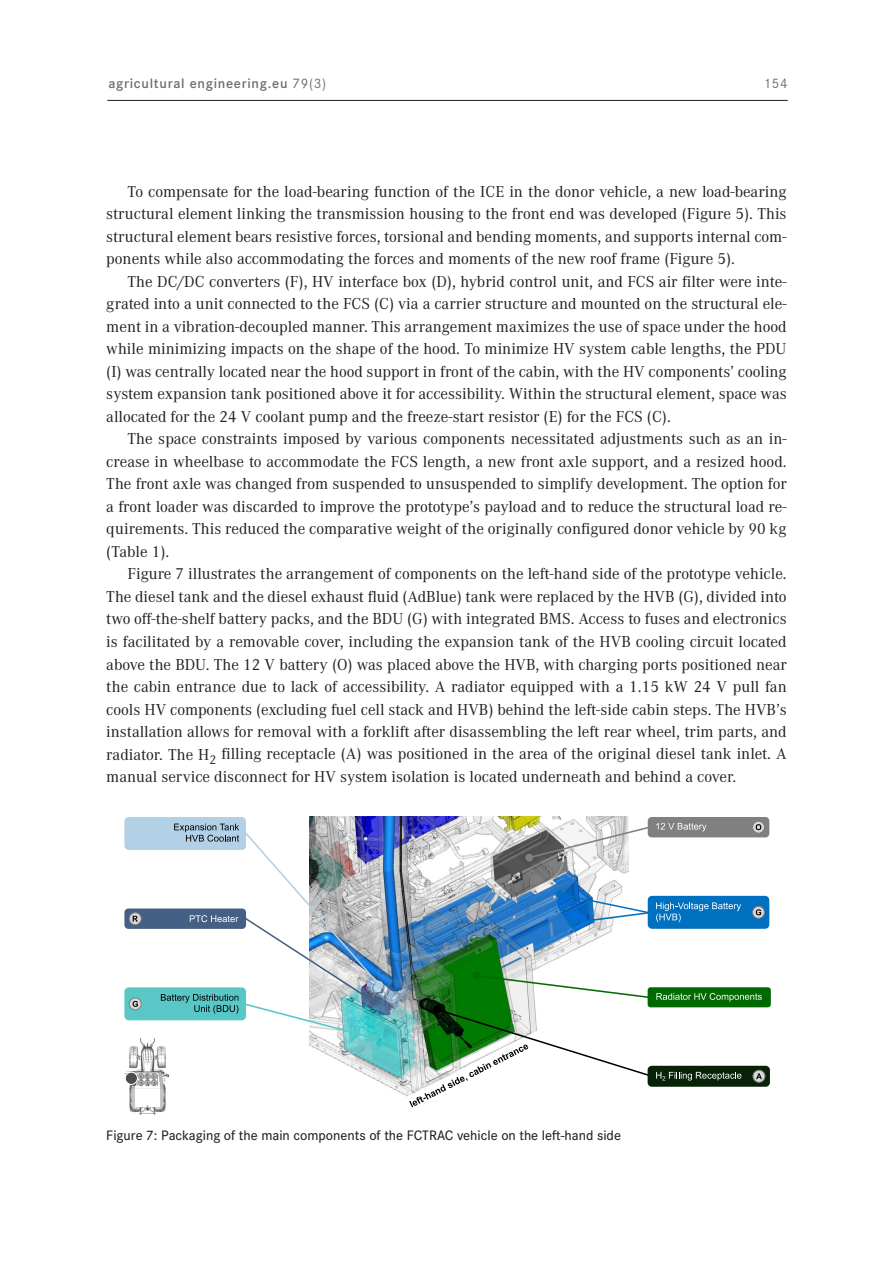
<style>
.page{position:relative;width:893px;height:1263px;background:#fff}
.page>*{position:absolute;margin:0;border:0;box-sizing:border-box;transform-origin:0 0}
._105_Grundtext_mit_Einzug_erste_Zeile{font:16.5px/22.5px "Corporate A Pro";color:#231f20;text-align:justify}
._107_Bildunterschrift_dt{font:500 14.25px "Corporate S Pro";color:#231f20}
.t1{font:14.25px "Corporate S Pro Demi 2";letter-spacing:.05em;color:#6c6d70}
.t2{font:14.25px "Corporate S Pro";color:#6c6d70}
.s1{font-family:"Corporate S Pro Regular 2"}
</style>
<div class="page">
<hr style="left:107px;top:100px;width:681px;height:1px;background:#1d1e1f">
<img style="left:310px;top:816px;width:318px;height:278px">
<div style="left:648px;top:987px;width:123px;height:20px;background:#006a00;border:2px solid #006a00;border-radius:2px"></div>
<svg style="left:656px;top:993px;width:106px;height:8px"></svg>
<svg style="left:472px;top:971px;width:177px;height:27px"></svg>
<svg style="left:525px;top:827px;width:123px;height:35px"></svg>
<svg style="left:555px;top:890px;width:94px;height:37px"></svg>
<svg style="left:402px;top:1005px;width:247px;height:103px"></svg>
<img style="left:124px;top:1038px;width:45px;height:76px">
<div style="left:125px;top:1072px;width:12px;height:12px;background:#4d4d4d;border-radius:50%"></div>
<div style="left:125px;top:1072px;width:13px;height:13px;border:1px solid #fff;border-radius:50%"></div>
<div style="left:648px;top:1066px;width:122px;height:21px;background:#082208;border:2px solid #082208;border-radius:3px"></div>
<svg style="left:656px;top:1072px;width:85px;height:8px"></svg>
<svg style="left:753px;top:1070px;width:12px;height:12px"></svg>
<div style="left:753px;top:1070px;width:12px;height:13px;border:1px solid #7f7f7f;border-radius:50%"></div>
<svg style="left:756px;top:1073px;width:6px;height:6px"></svg>
<div style="left:648px;top:817px;width:121px;height:20px;background:#808080;border:2px solid #808080;border-radius:3px"></div>
<svg style="left:656px;top:823px;width:50px;height:8px"></svg>
<svg style="left:752px;top:821px;width:12px;height:12px"></svg>
<div style="left:752px;top:821px;width:13px;height:12px;border:1px solid #7f7f7f;border-radius:50%"></div>
<svg style="left:756px;top:824px;width:5px;height:6px"></svg>
<div style="left:124px;top:908px;width:122px;height:21px;background:#456085;border:2px solid #456085;border-radius:3px"></div>
<svg style="left:129px;top:913px;width:12px;height:12px"></svg>
<div style="left:129px;top:912px;width:13px;height:13px;border:1px solid #7f7f7f;border-radius:50%"></div>
<svg style="left:133px;top:916px;width:5px;height:6px"></svg>
<div style="left:124px;top:987px;width:122px;height:33px;background:#5ac7c7;border:2px solid #5ac7c7;border-radius:4px"></div>
<svg style="left:129px;top:998px;width:12px;height:12px"></svg>
<div style="left:129px;top:997px;width:13px;height:13px;border:1px solid #7f7f7f;border-radius:50%"></div>
<svg style="left:133px;top:1001px;width:5px;height:6px"></svg>
<div style="left:648px;top:896px;width:121px;height:33px;background:#0070c0;border:2px solid #0070c0;border-radius:4px"></div>
<svg style="left:656px;top:902px;width:85px;height:20px"></svg>
<svg style="left:752px;top:906px;width:12px;height:12px"></svg>
<div style="left:752px;top:906px;width:13px;height:13px;border:1px solid #7f7f7f;border-radius:50%"></div>
<svg style="left:756px;top:909px;width:5px;height:6px"></svg>
<div style="left:124px;top:817px;width:122px;height:33px;background:#b3d1e6;border:2px solid #b3d1e6;border-radius:4px"></div>
<svg style="left:161px;top:823px;width:223px;height:219px"></svg>
<p class="t1" style="left:108px;top:73px;width:219px">agricultural engineering.eu <span class="s1">79(3)</span></p>
<p class="t2" style="left:763px;top:73px;width:26px">154</p>
<p class="_105_Grundtext_mit_Einzug_erste_Zeile" style="left:106px;top:179px;width:682px;text-indent:21px">To compensate for the load-bearing function of the ICE in the donor vehicle, a new load-bearing structural element linking the transmission housing to the front end was developed (Figure 5). This structural element bears resistive forces, torsional and bending moments, and supports internal com&shy;ponents while also accommodating the forces and moments of the new roof frame (Figure 5).</p>
<p class="_105_Grundtext_mit_Einzug_erste_Zeile" style="left:106px;top:269px;width:682px;text-indent:21px">The DC/DC converters (F), HV interface box (D), hybrid control unit, and FCS air filter were inte&shy;grated into a unit connected to the FCS (C) via a carrier structure and mounted on the structural ele&shy;ment in a vibration-decoupled manner. This arrangement maximizes the use of space under the hood while minimizing impacts on the shape of the hood. To minimize HV system cable lengths, the PDU (I) was centrally located near the hood support in front of the cabin, with the HV components’ cooling system expansion tank positioned above it for accessibility. Within the structural element, space was allocated for the 24 V coolant pump and the freeze-start resistor (E) for the FCS (C).</p>
<p class="_105_Grundtext_mit_Einzug_erste_Zeile" style="left:106px;top:427px;width:682px;text-indent:21px">The space constraints imposed by various components necessitated adjustments such as an in&shy;crease in wheelbase to accommodate the FCS length, a new front axle support, and a resized hood.<br>The front axle was changed from suspended to unsuspended to simplify development. The option for a front loader was discarded to improve the prototype’s payload and to reduce the structural load re&shy;quirements. This reduced the comparative weight of the originally configured donor vehicle by 90 kg (Table 1).</p>
<p class="_105_Grundtext_mit_Einzug_erste_Zeile" style="left:106px;top:562px;width:682px;text-indent:21px">Figure 7 illustrates the arrangement of components on the left-hand side of the prototype vehicle.<br>The diesel tank and the diesel exhaust fluid (AdBlue) tank were replaced by the HVB (G), divided into two off-the-shelf battery packs, and the BDU (G) with integrated BMS. Access to fuses and electronics is facilitated by a removable cover, including the expansion tank of the HVB cooling circuit located above the BDU. The 12 V battery (O) was placed above the HVB, with charging ports positioned near the cabin entrance due to lack of accessibility. A radiator equipped with a 1.15 kW 24 V pull fan cools HV components (excluding fuel cell stack and HVB) behind the left-side cabin steps. The HVB’s installation allows for removal with a forklift after disassembling the left rear wheel, trim parts, and radiator. The H<sub>2</sub> filling receptacle (A) was positioned in the area of the original diesel tank inlet. A manual service disconnect for HV system isolation is located underneath and behind a cover.</p>
<p class="_107_Bildunterschrift_dt" style="left:106px;top:1124px;width:516px">Figure 7: Packaging of the main components of the FCTRAC vehicle on the left-hand side</p>
</div>
